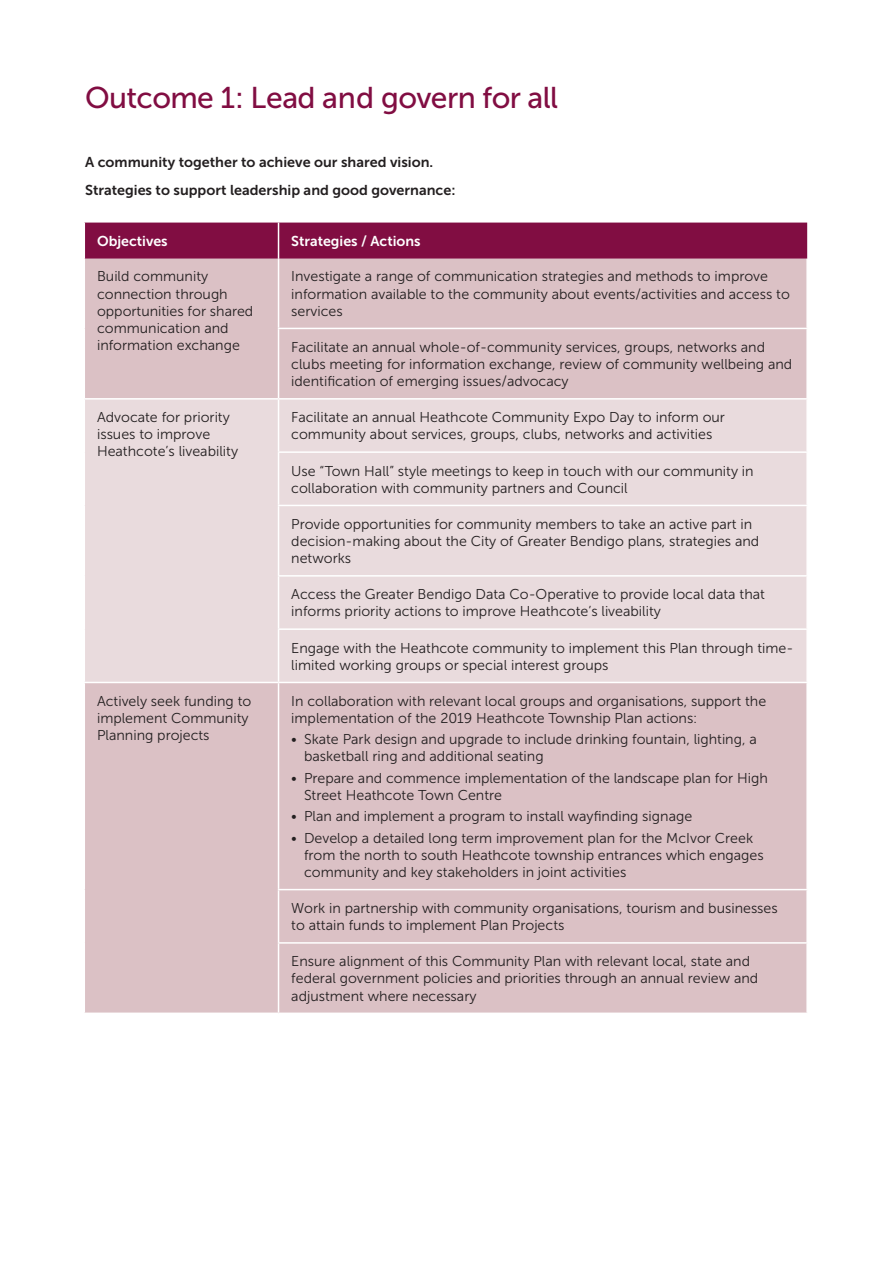
<style>
.page{position:relative;width:893px;height:1263px;background:#fff}
.page>*{position:absolute;margin:0;border:0;box-sizing:border-box;transform-origin:0 0}
.t1{font:30px "Museo Sans 500";letter-spacing:-.02em;color:#810d42}
.t2{font:14.25px/17.1px "Museo Sans 300";color:#231f20}
.t3{font:14.25px/28.3px "Museo Sans 700";color:#231f20}
.t4{font:14.25px "Museo Sans 700";color:#fff}
</style>
<div class="page">
<div style="left:85px;top:223px;width:722px;height:36px;background:#810d42"></div>
<div style="left:85px;top:259px;width:721px;height:753px;background:#dbc1c5"></div>
<div style="left:85px;top:400px;width:721px;height:282px;background:#e9dbdd"></div>
<hr style="left:278px;top:223px;width:1px;height:36px;background:#fff">
<hr style="left:278px;top:259px;width:1px;height:69px;background:#fff">
<hr style="left:278px;top:328px;width:530px;height:1px;background:#fff">
<hr style="left:278px;top:329px;width:1px;height:69px;background:#fff">
<hr style="left:84px;top:398px;width:195px;height:2px;background:#fff">
<hr style="left:279px;top:398px;width:529px;height:2px;background:#fff">
<hr style="left:278px;top:400px;width:1px;height:51px;background:#fff">
<hr style="left:278px;top:451px;width:530px;height:2px;background:#fff">
<hr style="left:278px;top:453px;width:1px;height:52px;background:#fff">
<hr style="left:278px;top:505px;width:530px;height:1px;background:#fff">
<hr style="left:278px;top:506px;width:1px;height:69px;background:#fff">
<hr style="left:278px;top:575px;width:530px;height:2px;background:#fff">
<hr style="left:278px;top:577px;width:1px;height:51px;background:#fff">
<hr style="left:278px;top:628px;width:530px;height:2px;background:#fff">
<hr style="left:278px;top:630px;width:1px;height:52px;background:#fff">
<hr style="left:84px;top:682px;width:195px;height:1px;background:#fff">
<hr style="left:279px;top:682px;width:529px;height:1px;background:#fff">
<hr style="left:278px;top:683px;width:1px;height:206px;background:#fff">
<hr style="left:278px;top:889px;width:530px;height:1px;background:#fff">
<hr style="left:278px;top:890px;width:1px;height:52px;background:#fff">
<hr style="left:278px;top:942px;width:530px;height:2px;background:#fff">
<hr style="left:278px;top:944px;width:1px;height:68px;background:#fff">
<h1 class="t1" style="left:85px;top:81px;width:475px">Outcome 1: Lead and govern for all</h1>
<p class="t3" style="left:85px;top:148px;width:372px">A community together to achieve our shared vision.<br>Strategies to support leadership and good governance:</p>
<p class="t4" style="left:97px;top:233px;width:72px">Objectives</p>
<p class="t4" style="left:291px;top:233px;width:131px">Strategies / Actions</p>
<p class="t2" style="left:97px;top:268px;width:158px">Build community connection through opportunities for shared communication and information exchange</p>
<p class="t2" style="left:291px;top:268px;width:500px">Investigate a range of communication strategies and methods to improve information available to the community about events/activities and access to services</p>
<p class="t2" style="left:291px;top:338px;width:503px">Facilitate an annual whole-of-community services, groups, networks and clubs meeting for information exchange, review of community wellbeing and identification of emerging issues/advocacy</p>
<p class="t2" style="left:97px;top:409px;width:143px">Advocate for priority issues to improve<br>Heathcote’s liveability</p>
<p class="t2" style="left:291px;top:409px;width:435px">Facilitate an annual Heathcote Community Expo Day to inform our community about services, groups, clubs, networks and activities</p>
<p class="t2" style="left:291px;top:462px;width:464px">Use “Town Hall” style meetings to keep in touch with our community in collaboration with community partners and Council</p>
<p class="t2" style="left:291px;top:515px;width:470px">Provide opportunities for community members to take an active part in decision-making about the City of Greater Bendigo plans, strategies and networks</p>
<p class="t2" style="left:291px;top:586px;width:475px">Access the Greater Bendigo Data Co-Operative to provide local data that informs priority actions to improve Heathcote’s liveability</p>
<p class="t2" style="left:291px;top:639px;width:504px">Engage with the Heathcote community to implement this Plan through time&shy;limited working groups or special interest groups</p>
<p class="t2" style="left:97px;top:692px;width:156px">Actively seek funding to implement Community<br>Planning projects</p>
<p class="t2" style="left:291px;top:692px;width:476px">In collaboration with relevant local groups and organisations, support the implementation of the 2019 Heathcote Township Plan actions:</p>
<p class="t2" style="left:304px;top:731px;width:454px;text-indent:-13px">• Skate Park design and upgrade to include drinking fountain, lighting, a basketball ring and additional seating</p>
<p class="t2" style="left:304px;top:769px;width:465px;text-indent:-13px">• Prepare and commence implementation of the landscape plan for High<br>Street Heathcote Town Centre</p>
<p class="t2" style="left:291px;top:808px;width:402px">• Plan and implement a program to install wayfinding signage</p>
<p class="t2" style="left:304px;top:829px;width:461px;text-indent:-13px">• Develop a detailed long term improvement plan for the McIvor Creek from the north to south Heathcote township entrances which engages community and key stakeholders in joint activities</p>
<p class="t2" style="left:291px;top:900px;width:488px">Work in partnership with community organisations, tourism and businesses to attain funds to implement Plan Projects</p>
<p class="t2" style="left:291px;top:953px;width:469px">Ensure alignment of this Community Plan with relevant local, state and federal government policies and priorities through an annual review and adjustment where necessary</p>
</div>
